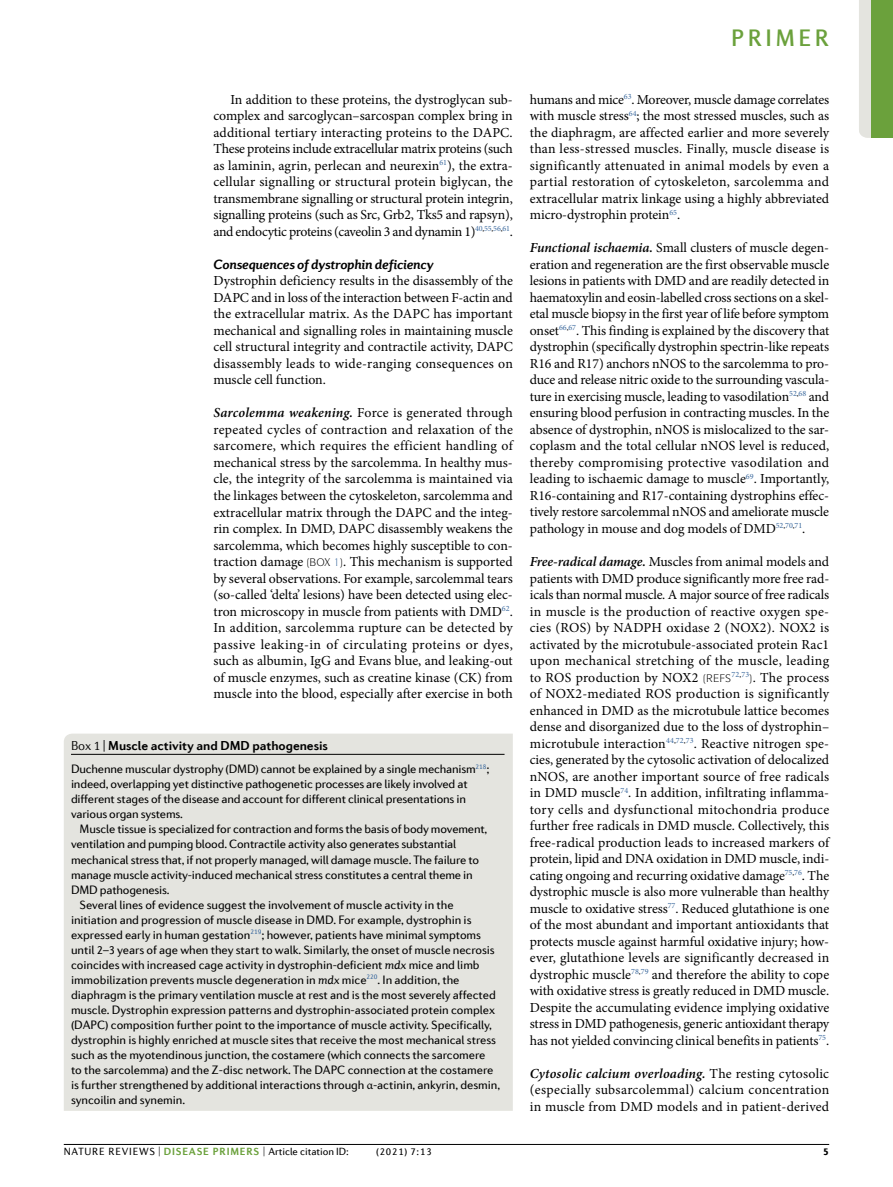
<style>
.page{position:relative;width:893px;height:1187px;background:#fff}
.page>*{position:absolute;margin:0;border:0;box-sizing:border-box;transform-origin:0 0}
.t1{font:500 24px "Diverda Sans Com";letter-spacing:.14em;color:#6ba13c}
.t2{font:13.8px/16.5px "Minion Pro";letter-spacing:-.005em;color:#000;text-align:justify}
.t3{font:italic 700 13.8px "Diverda Sans Com";letter-spacing:-.015em;color:#000}
.t4{font:700 13.05px "Diverda Sans Com";letter-spacing:-.005em;color:#000}
.t5{font:12.3px/15px "Diverda Sans Com";letter-spacing:-.005em;color:#000}
.t6{font:10.5px "Diverda Sans Com";letter-spacing:.075em;color:#000}
.t7{font:900 10.5px "Diverda Sans Com";color:#000}
.s1{font-weight:600;font-style:italic}
.s2{font-weight:300}
.s3{font-style:italic}
.s4{font-family:"Minion Pro"}
.s5{font-weight:700}
.s6{font-weight:700;color:#6ba13c}
</style>
<div class="page">
<hr style="left:64px;top:1144px;width:765px;height:1px;background:#000">
<div style="left:64px;top:733px;width:449px;height:377px;background:#e4e4df"></div>
<hr style="left:71px;top:754px;width:434px;height:1px;background:#000">
<svg style="left:859px;top:0;width:13px;height:138px;background:#dadfd2"></svg>
<div style="left:872px;top:0;width:21px;height:138px;background:#6ba13c"></div>
<h1 class="t1" style="left:731px;top:24px;width:99px">PRIMER</h1>
<p class="t2" style="left:213px;top:91px;width:301px;text-indent:17px">In addition to these proteins, the dystroglycan sub&shy;complex and sarcoglycan–sarcospan complex bring in additional tertiary interacting proteins to the DAPC.<br>These proteins include extracellular matrix proteins (such as laminin, agrin, perlecan and neurexin<sup>61</sup>), the extra&shy;cellular signalling or structural protein biglycan, the transmembrane signalling or structural protein integrin, signalling proteins (such as Src, Grb2, Tks5 and rapsyn), and endocytic proteins (caveolin 3 and dynamin 1)<sup>40</sup><sup>,</sup><sup>55</sup><sup>,</sup><sup>56</sup><sup>,</sup><sup>61</sup>.</p>
<p class="t3" style="left:213px;top:256px;width:222px">Consequences of dystrophin deficiency</p>
<p class="t2" style="left:213px;top:273px;width:301px">Dystrophin deficiency results in the disassembly of the DAPC and in loss of the interaction between F-actin and the extracellular matrix. As the DAPC has important mechanical and signalling roles in maintaining muscle cell structural integrity and contractile activity, DAPC disassembly leads to wide-ranging consequences on muscle cell function.</p>
<p class="t2" style="left:213px;top:405px;width:301px"><span class="s1">Sarcolemma weakening.</span> Force is generated through repeated cycles of contraction and relaxation of the sarcomere, which requires the efficient handling of mechanical stress by the sarcolemma. In healthy mus&shy;cle, the integrity of the sarcolemma is maintained via the linkages between the cytoskeleton, sarcolemma and extracellular matrix through the DAPC and the integ&shy;rin complex. In DMD, DAPC disassembly weakens the sarcolemma, which becomes highly susceptible to con&shy;traction damage □</p>
<p class="t2" style="left:213px;top:553px;width:301px;text-indent:130px">. This mechanism is supported by several observations. For example, sarcolemmal tears (so-called ‘delta’ lesions) have been detected using elec&shy;tron microscopy in muscle from patients with DMD<sup>62</sup>.<br>In addition, sarcolemma rupture can be detected by passive leaking-in of circulating proteins or dyes, such as albumin, IgG and Evans blue, and leaking-out of muscle enzymes, such as creatine kinase (CK) from muscle into the blood, especially after exercise in both</p>
<p class="t4" style="left:71px;top:737px;width:258px"><span class="s2">Box 1 |</span> Muscle activity and DMD pathogenesis</p>
<p class="t5" style="left:71px;top:761px;width:420px">Duchenne muscular dystrophy (DMD) cannot be explained by a single mechanism<sup>218</sup>; indeed, overlapping yet distinctive pathogenetic processes are likely involved at different stages of the disease and account for different clinical presentations in various organ systems.</p>
<p class="t5" style="left:80px;top:821px;width:409px">Muscle tissue is specialized for contraction and forms the basis of body movement,</p>
<p class="t5" style="left:71px;top:836px;width:387px">ventilation and pumping blood. Contractile activity also generates substantial</p>
<p class="t5" style="left:71px;top:851px;width:410px">mechanical stress that, if not properly managed, will damage muscle. The failure to</p>
<p class="t5" style="left:71px;top:866px;width:403px">manage muscle activity-induced mechanical stress constitutes a central theme in</p>
<p class="t5" style="left:71px;top:881px;width:100px">DMD pathogenesis.</p>
<p class="t5" style="left:80px;top:896px;width:376px">Several lines of evidence suggest the involvement of muscle activity in the</p>
<p class="t5" style="left:71px;top:911px;width:402px">initiation and progression of muscle disease in DMD. For example, dystrophin is</p>
<p class="t5" style="left:71px;top:926px;width:412px">expressed early in human gestation<sup>219</sup>; however, patients have minimal symptoms</p>
<p class="t5" style="left:71px;top:941px;width:425px">until 2–3 years of age when they start to walk. Similarly, the onset of muscle necrosis</p>
<p class="t5" style="left:71px;top:956px;width:410px">coincides with increased cage activity in dystrophin-deficient <span class="s3">mdx</span> mice and limb</p>
<p class="t5" style="left:71px;top:971px;width:390px">immobilization prevents muscle degeneration in <span class="s3">mdx</span> mice<sup>220</sup>. In addition, the</p>
<p class="t5" style="left:71px;top:986px;width:426px">diaphragm is the primary ventilation muscle at rest and is the most severely affected</p>
<p class="t5" style="left:71px;top:1001px;width:426px">muscle. Dystrophin expression patterns and dystrophin-associated protein complex</p>
<p class="t5" style="left:71px;top:1016px;width:422px">(DAPC) composition further point to the importance of muscle activity. Specifically,</p>
<p class="t5" style="left:71px;top:1031px;width:426px">dystrophin is highly enriched at muscle sites that receive the most mechanical stress</p>
<p class="t5" style="left:71px;top:1046px;width:416px">such as the myotendinous junction, the costamere (which connects the sarcomere</p>
<p class="t5" style="left:71px;top:1061px;width:424px">to the sarcolemma) and the Z-disc network. The DAPC connection at the costamere</p>
<p class="t5" style="left:71px;top:1076px;width:431px">is further strengthened by additional interactions through <span class="s4">α</span>-actinin, ankyrin, desmin,</p>
<p class="t5" style="left:71px;top:1091px;width:116px">syncoilin and synemin.</p>
<p class="t2" style="left:530px;top:91px;width:301px">humans and mice<sup>63</sup>. Moreover, muscle damage correlates with muscle stress<sup>64</sup>; the most stressed muscles, such as the diaphragm, are affected earlier and more severely than less-stressed muscles. Finally, muscle disease is significantly attenuated in animal models by even a partial restoration of cytoskeleton, sarcolemma and extracellular matrix linkage using a highly abbreviated micro-dystrophin protein<sup>65</sup>.</p>
<p class="t2" style="left:530px;top:240px;width:301px"><span class="s1">Functional ischaemia.</span> Small clusters of muscle degen&shy;eration and regeneration are the first observable muscle lesions in patients with DMD and are readily detected in haematoxylin and eosin-labelled cross sections on a skel&shy;etal muscle biopsy in the first year of life before symptom onset<sup>66</sup><sup>,</sup><sup>67</sup>. This finding is explained by the discovery that dystrophin (specifically dystrophin spectrin-like repeats R16 and R17) anchors nNOS to the sarcolemma to pro&shy;duce and release nitric oxide to the surrounding vascula&shy;ture in exercising muscle, leading to vasodilation<sup>52</sup><sup>,</sup><sup>68</sup> and ensuring blood perfusion in contracting muscles. In the absence of dystrophin, nNOS is mislocalized to the sar&shy;coplasm and the total cellular nNOS level is reduced, thereby compromising protective vasodilation and leading to ischaemic damage to muscle<sup>69</sup>. Importantly, R16-containing and R17-containing dystrophins effec&shy;tively restore sarcolemmal nNOS and ameliorate muscle pathology in mouse and dog models of DMD<sup>52</sup><sup>,</sup><sup>70</sup><sup>,</sup><sup>71</sup>.</p>
<p class="t2" style="left:530px;top:553px;width:301px"><span class="s1">Free-radical damage.</span> Muscles from animal models and patients with DMD produce significantly more free rad&shy;icals than normal muscle. A major source of free radicals in muscle is the production of reactive oxygen spe&shy;cies (ROS) by NADPH oxidase 2 (NOX2). NOX2 is activated by the microtubule-associated protein Rac1 upon mechanical stretching of the muscle, leading to ROS production by NOX2</p>
<p class="t2" style="left:530px;top:669px;width:301px;text-indent:195px">▲<sup>72</sup><sup>,</sup><sup>73</sup> . The process of NOX2-mediated ROS production is significantly enhanced in DMD as the microtubule lattice becomes dense and disorganized due to the loss of dystrophin– microtubule interaction<sup>44</sup><sup>,</sup><sup>72</sup><sup>,</sup><sup>73</sup>. Reactive nitrogen spe&shy;cies, generated by the cytosolic activation of delocalized nNOS, are another important source of free radicals in DMD muscle<sup>74</sup>. In addition, infiltrating inflamma&shy;tory cells and dysfunctional mitochondria produce further free radicals in DMD muscle. Collectively, this free-radical production leads to increased markers of protein, lipid and DNA oxidation in DMD muscle, indi&shy;cating ongoing and recurring oxidative damage<sup>75</sup><sup>,</sup><sup>76</sup>. The dystrophic muscle is also more vulnerable than healthy muscle to oxidative stress<sup>77</sup>. Reduced glutathione is one of the most abundant and important antioxidants that protects muscle against harmful oxidative injury; how&shy;ever, glutathione levels are significantly decreased in dystrophic muscle<sup>78</sup><sup>,</sup><sup>79</sup> and therefore the ability to cope with oxidative stress is greatly reduced in DMD muscle.<br>Despite the accumulating evidence implying oxidative stress in DMD pathogenesis, generic antioxidant therapy has not yielded convincing clinical benefits in patients<sup>75</sup>.</p>
<p class="t2" style="left:530px;top:1065px;width:301px"><span class="s1">Cytosolic calcium overloading.</span> The resting cytosolic (especially subsarcolemmal) calcium concentration in muscle from DMD models and in patient-derived</p>
<p class="t6" style="left:64px;top:1145px;width:287px">Nature Reviews <span class="s5">|</span> <span class="s6">Disease Primers</span> <span class="s5">|</span> Article citation ID:</p>
<p class="t6" style="left:376px;top:1145px;width:57px">(2021) 7:13</p>
<p class="t7" style="left:823px;top:1145px;width:7px">5</p>
</div>
